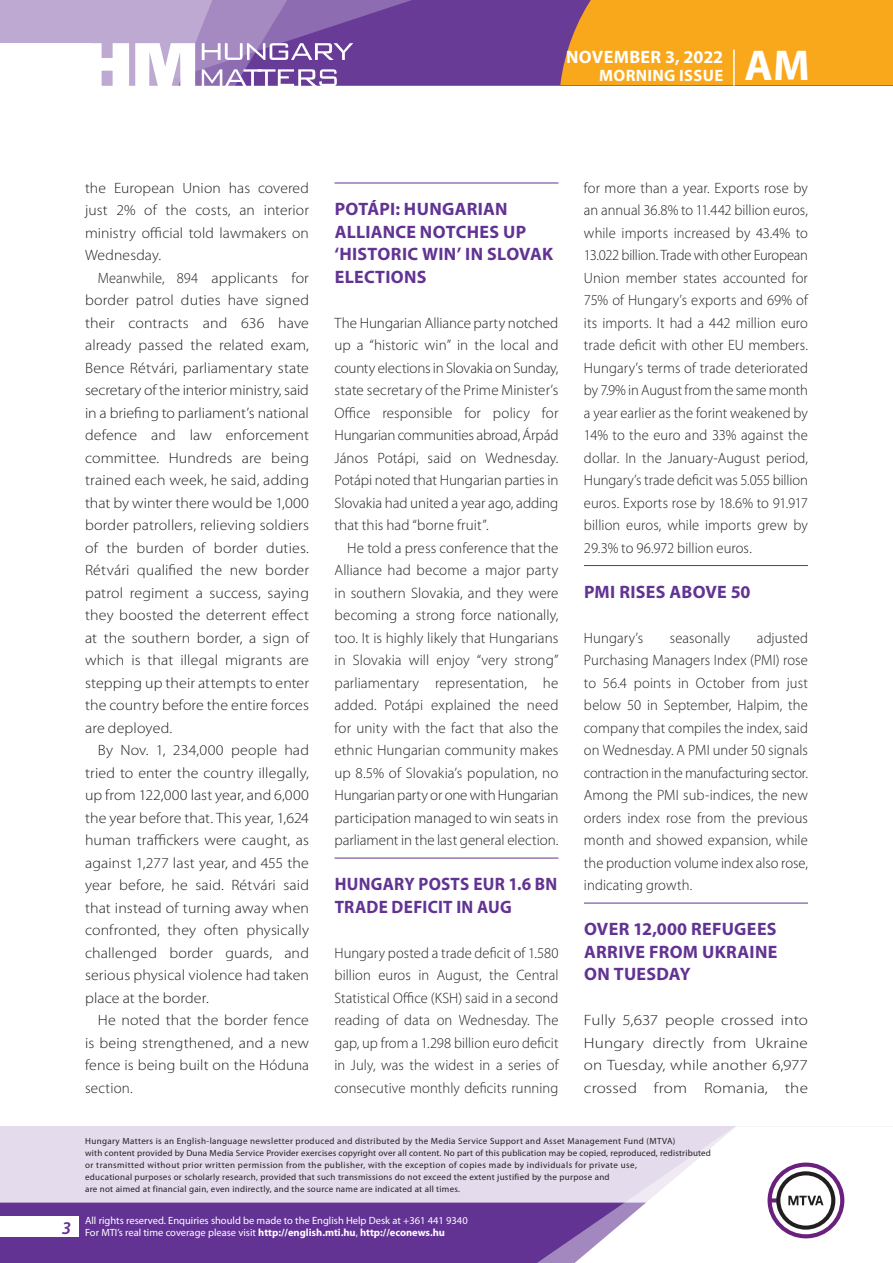
<style>
.page{position:relative;width:893px;height:1263px;background:#fff}
.page>*{position:absolute;margin:0;border:0;box-sizing:border-box;transform-origin:0 0}
.t1{font:700 43.35px "Myriad Pro";color:#fff}
._01_cimsor{font:700 18px/22.5px "Myriad Pro";letter-spacing:.015em;color:#623393}
._01_cimsor-2{font:700 18px/22.5px "Myriad Pro";letter-spacing:.015em;color:#623393;scale:.95 1}
.t2{font:700 18px "Myriad Pro";letter-spacing:.02em;color:#fff}
.t3{font:italic 600 18px "Myriad Pro";color:#623393}
.t4{font:700 16.5px "Myriad Pro";letter-spacing:.02em;color:#fff}
._03_kenyer_szöveg-1{font:300 15px/22.5px "Myriad Pro";letter-spacing:.005em;color:#231f20;text-align:justify}
._03_kenyer_szöveg-2{font:300 15px/22.5px "Myriad Pro";letter-spacing:.005em;color:#231f20;text-align:justify;scale:.96 1}
._03_kenyer_szöveg-2-2{font:300 15px/22.5px "Myriad Pro";letter-spacing:.005em;color:#231f20;text-align:justify}
._03_kenyer_szöveg-2-3{font:300 15px/22.5px "Myriad Pro";letter-spacing:.005em;color:#231f20;text-align:justify;scale:1.06 1}
._03_kenyer_szöveg-1-2{font:300 15px/22.5px "Myriad Pro";letter-spacing:.005em;color:#231f20;text-align:justify;scale:1.14 1}
._03_kenyer_szöveg-1-3{font:300 15px/22.5px "Myriad Pro";letter-spacing:.005em;color:#231f20;text-align:justify;scale:1.04 1}
.t5{font:10.5px/12px "Myriad Pro";color:#fff}
.t6{font:9px/12px "Myriad Pro";letter-spacing:.03em;color:#231f20}
.s1{font-weight:700}
</style>
<div class="page">
<div style="left:0;top:1126px;width:893px;height:137px;background:#e4dcec"></div>
<div style="left:0;top:1202px;width:506px;height:61px;background:#623393"></div>
<div style="left:506px;top:1202px;width:43px;height:61px;background:#623393"></div>
<svg style="left:549px;top:1126px;width:344px;height:137px;fill:#fff"></svg>
<svg style="left:767px;top:1162px;width:77px;height:76px;background:#c5b8c8"></svg>
<div style="left:0;top:1216px;width:79px;height:20px;background:#fff"></div>
<div style="left:0;top:0;width:893px;height:85px;background:#683b97"></div>
<div style="left:560px;top:0;width:333px;height:85px;background:#f9a71b"></div>
<hr style="left:733px;top:49px;width:2px;height:37px;background:#fff">
<svg style="left:0;top:0;width:479px;height:86px"></svg>
<hr style="left:334px;top:183px;width:224px;height:1px;background:#623393">
<hr style="left:334px;top:858px;width:224px;height:1px;background:#623393">
<hr style="left:584px;top:565px;width:224px;height:1px;background:#623393">
<hr style="left:584px;top:903px;width:224px;height:1px;background:#623393">
<p class="t2" style="left:566px;top:45px;width:159px">NOVEMBER 3, 2022</p>
<p class="t4" style="left:599px;top:65px;width:125px">MORNING ISSUE</p>
<h1 class="t1" style="left:745px;top:37px;width:67px">AM</h1>
<p class="_03_kenyer_szöveg-1-3" style="left:85px;top:176px;width:217px">the European Union has covered just 2% of the costs, an interior ministry official told lawmakers on Wednesday.</p>
<p class="_03_kenyer_szöveg-2" style="left:85px;top:266px;width:235px;text-indent:13px">Meanwhile, 894 applicants for border patrol duties have signed their contracts and 636 have already passed the related exam, Bence Rétvári, parliamentary state secretary of the interior ministry, said in a briefing to parliament’s national defence and law enforcement committee. Hundreds are being trained each week, he said, adding that by winter there would be 1,000 border patrollers, relieving soldiers of the burden of border duties.<br>Rétvári qualified the new border patrol regiment a success, saying they boosted the deterrent effect at the southern border, a sign of which is that illegal migrants are stepping up their attempts to enter the country before the entire forces are deployed.</p>
<p class="_03_kenyer_szöveg-2-3" style="left:85px;top:739px;width:213px;text-indent:13px">By Nov. 1, 234,000 people had tried to enter the country illegally, up from 122,000 last year, and 6,000 the year before that. This year, 1,624 human traffickers were caught, as against 1,277 last year, and 455 the year before, he said. Rétvári said that instead of turning away when confronted, they often physically challenged border guards, and serious physical violence had taken place at the border.</p>
<p class="_03_kenyer_szöveg-2-3" style="left:85px;top:1009px;width:213px;text-indent:13px">He noted that the border fence is being strengthened, and a new fence is being built on the Hóduna section.</p>
<p class="_01_cimsor" style="left:334px;top:197px;width:220px">POTÁPI: HUNGARIAN<br>ALLIANCE NOTCHES UP ‘HISTORIC WIN’ IN SLOVAK<br>ELECTIONS</p>
<p class="_03_kenyer_szöveg-1" style="left:334px;top:311px;width:225px">The Hungarian Alliance party notched up a “historic win” in the local and county elections in Slovakia on Sunday, state secretary of the Prime Minister’s Office responsible for policy for Hungarian communities abroad, Árpád János Potápi, said on Wednesday.<br>Potápi noted that Hungarian parties in Slovakia had united a year ago, adding that this had “borne fruit”.</p>
<p class="_03_kenyer_szöveg-2-2" style="left:334px;top:536px;width:225px;text-indent:13px">He told a press conference that the Alliance had become a major party in southern Slovakia, and they were becoming a strong force nationally, too. It is highly likely that Hungarians in Slovakia will enjoy “very strong” parliamentary representation, he added. Potápi explained the need for unity with the fact that also the ethnic Hungarian community makes up 8.5% of Slovakia’s population, no Hungarian party or one with Hungarian participation managed to win seats in parliament in the last general election.</p>
<p class="_01_cimsor-2" style="left:335px;top:872px;width:236px">HUNGARY POSTS EUR 1.6 BN<br>TRADE DEFICIT IN AUG</p>
<p class="_03_kenyer_szöveg-1" style="left:334px;top:941px;width:226px">Hungary posted a trade deficit of 1.580 billion euros in August, the Central Statistical Office (KSH) said in a second reading of data on Wednesday. The gap, up from a 1.298 billion euro deficit in July, was the widest in a series of consecutive monthly deficits running</p>
<p class="_03_kenyer_szöveg-1" style="left:584px;top:176px;width:225px">for more than a year. Exports rose by an annual 36.8% to 11.442 billion euros, while imports increased by 43.4% to 13.022 billion. Trade with other European Union member states accounted for 75% of Hungary’s exports and 69% of its imports. It had a 442 million euro trade deficit with other EU members.<br>Hungary’s terms of trade deteriorated by 7.9% in August from the same month a year earlier as the forint weakened by 14% to the euro and 33% against the dollar. In the January-August period, Hungary’s trade deficit was 5.055 billion euros. Exports rose by 18.6% to 91.917 billion euros, while imports grew by 29.3% to 96.972 billion euros.</p>
<p class="_01_cimsor" style="left:584px;top:580px;width:168px">PMI RISES ABOVE 50</p>
<p class="_03_kenyer_szöveg-1" style="left:584px;top:626px;width:61px">Hungary’s</p>
<p class="_03_kenyer_szöveg-1" style="left:670px;top:626px;width:62px">seasonally</p>
<p class="_03_kenyer_szöveg-1" style="left:584px;top:626px;width:225px;text-indent:173px">adjusted Purchasing Managers Index (PMI) rose to 56.4 points in October from just below 50 in September, Halpim, the company that compiles the index, said on Wednesday. A PMI under 50 signals contraction in the manufacturing sector.<br>Among the PMI sub-indices, the new orders index rose from the previous month and showed expansion, while the production volume index also rose, indicating growth.</p>
<p class="_01_cimsor" style="left:584px;top:917px;width:195px;text-align:justify">OVER 12,000 REFUGEES ARRIVE FROM UKRAINE ON TUESDAY</p>
<p class="_03_kenyer_szöveg-1-2" style="left:584px;top:1009px;width:198px">Fully 5,637 people crossed into Hungary directly from Ukraine on Tuesday, while another 6,977 crossed from Romania, the</p>
<p class="t3" style="left:62px;top:1217px;width:11px">3</p>
<p class="t6" style="left:85px;top:1134px;width:627px">Hungary Matters is an English-language newsletter produced and distributed by the Media Service Support and Asset Management Fund (MTVA)<br>with content provided by Duna Media Service Provider exercises copyright over all content. No part of this publication may be copied, reproduced, redistributed or transmitted without prior written permission from the publisher, with the exception of copies made by individuals for private use,<br>educational purposes or scholarly research, provided that such transmissions do not exceed the extent justified by the purpose and<br>are not aimed at financial gain, even indirectly, and the source name are indicated at all times.</p>
<p class="t5" style="left:85px;top:1214px;width:384px">All rights reserved. Enquiries should be made to the English Help Desk at +361 441 9340<br>For MTI’s real time coverage please visit <span class="s1">http://english.mti.hu</span>, <span class="s1">http://econews.hu</span></p>
</div>
